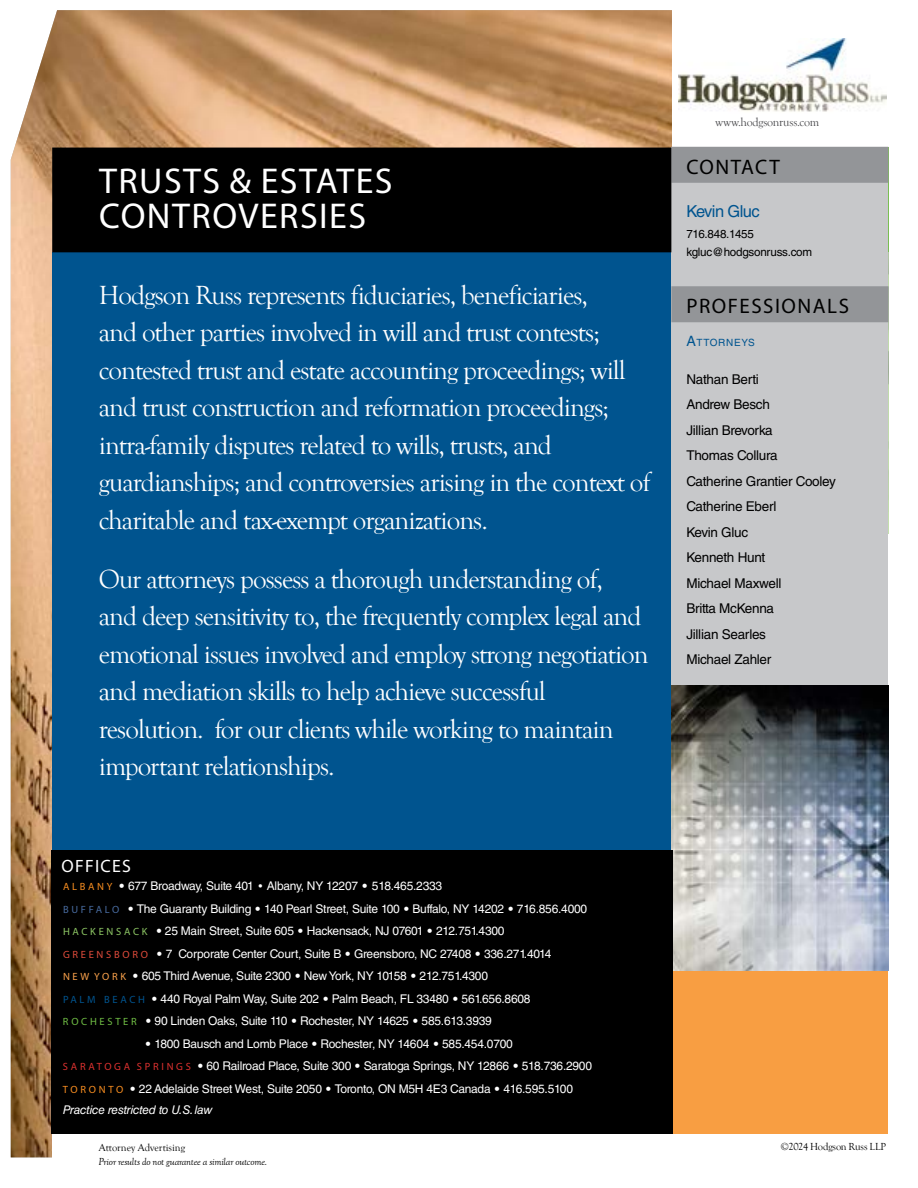
<style>
.page{position:relative;width:918px;height:1188px;background:#fff}
.page>*{position:absolute;margin:0;border:0;box-sizing:border-box;transform-origin:0 0}
.t1{font:36px/34.5px "Myriad Pro";letter-spacing:.04em;color:#fff}
.t2{font:27px/37.5px "Goudy Old Style T";letter-spacing:-.035em;color:#fff}
.t3{font:21px "Myriad Pro";letter-spacing:.07em;color:#000}
.t4{font:17.85px "Myriad Pro";letter-spacing:.07em;color:#fff}
.t5{font:16.5px "Helvetica LT Std";letter-spacing:-.035em;color:#00548f}
.t6{font:13.5px/25.5px "Helvetica LT Std";letter-spacing:-.02em;color:#000}
.t7{font:12px/22.5px "Helvetica LT Std";letter-spacing:-.02em;color:#fff}
.t8{font:italic 12px "Helvetica LT Std";letter-spacing:-.02em;color:#fff}
.t9{font:12px "Goudy Old Style T";letter-spacing:-.015em;color:#4a4a4d}
.t10{font:11.7px/18px "Helvetica LT Std";letter-spacing:-.02em;color:#000}
.t11{font:italic 10.5px "Goudy Old Style T";letter-spacing:-.015em;color:#000}
.t12{font:10.5px "Goudy Old Style T";letter-spacing:-.005em;color:#000}
.t13{font:10.05px "Helvetica LT Std";letter-spacing:.07em;color:#00548f}
.s1{font-family:"Myriad Pro";font-size:10.5px;color:#f78d20}
.s2{font-family:"Goudy Std"}
.s3{font-family:"Goudy Old Style T"}
.s4{font-family:"Myriad Pro";font-size:10.5px;color:#476a9e}
.s5{font-family:"Myriad Pro";font-size:10.5px;color:#8dc664}
.s6{font-family:"Myriad Pro";font-size:10.5px;color:#de4b3b}
.s7{font-family:"Myriad Pro";font-size:10.5px;color:#f9a14b}
.s8{font-family:"Myriad Pro";font-size:10.5px;color:#00548f}
.s9{font-family:"Myriad Pro";font-size:10.5px;color:#6fbc44}
.s10{font-family:"Myriad Pro";font-size:10.5px;color:#db312f}
.s11{font-size:14.25px}
</style>
<div class="page">
<img style="left:11px;top:10px;width:661px;height:1147px">
<div style="left:52px;top:572px;width:856px;height:606px;background:#fff"></div>
<div style="left:52px;top:252px;width:620px;height:631px;background:#00548f"></div>
<div style="left:671px;top:148px;width:217px;height:569px;background:#c7c8ca"></div>
<div style="left:671px;top:147px;width:217px;height:36px;background:#939598"></div>
<div style="left:671px;top:286px;width:217px;height:36px;background:#939598"></div>
<div style="left:671px;top:883px;width:217px;height:251px;background:#f89e42"></div>
<img style="left:679px;top:39px;width:207px;height:73px">
<img style="left:671px;top:686px;width:217px;height:284px">
<div style="left:53px;top:148px;width:618px;height:104px;background:#000"></div>
<div style="left:51px;top:851px;width:621px;height:283px;background:#000"></div>
<h1 class="t1" style="left:99px;top:163px;width:295px">TRUSTS &amp; ESTATES<br>CONTROVERSIES</h1>
<p class="t2" style="left:99px;top:277px;width:553px">Hodgson Russ represents fiduciaries, beneficiaries,<br>and other parties involved in will and trust contests; contested trust and estate accounting proceedings; will and trust construction and reformation proceedings; intra-family disputes related to wills, trusts, and guardianships; and controversies arising in the context of charitable and tax-exempt organizations.</p>
<p class="t2" style="left:99px;top:561px;width:551px">Our attorneys possess a thorough understanding of,<br>and deep sensitivity to, the frequently complex legal and emotional issues involved and employ strong negotiation and mediation skills to help achieve successful resolution. for our clients while working to maintain important relationships.</p>
<h3 class="t4" style="left:62px;top:855px;width:71px">OFFICES</h3>
<p class="t7" style="left:63px;top:875px;width:526px"><span class="s1">A L B A N Y</span> <span class="s2">•</span> 677 Broadway, Suite 401 <span class="s3">•</span> Albany, NY 12207 <span class="s2">•</span> 518.465.2333<br><span class="s4">B U F F A L O</span> <span class="s2">•</span> The Guaranty Building <span class="s2">•</span> 140 Pearl Street, Suite 100 <span class="s2">•</span> Buffalo, NY 14202 <span class="s2">•</span> 716.856.4000<br><span class="s5">H A C K E N S A C K</span> <span class="s2">•</span> 25 Main Street, Suite 605 <span class="s2">•</span> Hackensack, NJ 07601 <span class="s2">•</span> 212.751.4300<br><span class="s6">G R E E N S B O R O</span> <span class="s2">•</span> 7 Corporate Center Court, Suite B <span class="s2">•</span> Greensboro, NC 27408 <span class="s2">•</span> 336.271.4014<br><span class="s7">N E W Y O R K</span> <span class="s2">•</span> 605 Third Avenue, Suite 2300 <span class="s2">•</span> New York, NY 10158 <span class="s2">•</span> 212.751.4300<br><span class="s8">P A L M B E A C H</span> <span class="s2">•</span> 440 Royal Palm Way, Suite 202 <span class="s2">•</span> Palm Beach, FL 33480 <span class="s2">•</span> 561.656.8608<br><span class="s9">R O C H E S T E R</span> <span class="s2">•</span> 90 Linden Oaks, Suite 110 <span class="s2">•</span> Rochester, NY 14625 <span class="s2">•</span> 585.613.3939</p>
<p class="t7" style="left:63px;top:1032px;width:531px;text-indent:82px"><span class="s2">•</span> 1800 Bausch and Lomb Place <span class="s2">•</span> Rochester, NY 14604 <span class="s2">•</span> 585.454.0700<br><span class="s10">S A R A T O G A S P R I N G S</span> <span class="s2">•</span> 60 Railroad Place, Suite 300 <span class="s2">•</span> Saratoga Springs, NY 12866 <span class="s2">•</span> 518.736.2900<br><span class="s1">T O R O N T O</span> <span class="s2">•</span> 22 Adelaide Street West, Suite 2050 <span class="s2">•</span> Toronto, ON M5H 4E3 Canada <span class="s2">•</span> 416.595.5100</p>
<p class="t8" style="left:63px;top:1102px;width:151px">Practice restricted to U.S. law</p>
<p class="t12" style="left:99px;top:1142px;width:88px">Attorney Advertising</p>
<p class="t11" style="left:98px;top:1156px;width:170px">Prior results do not guarantee a similar outcome.</p>
<p class="t9" style="left:716px;top:115px;width:105px">www.hodgsonruss.com</p>
<h3 class="t3" style="left:686px;top:154px;width:95px">CONTACT</h3>
<h3 class="t5" style="left:686px;top:202px;width:75px">Kevin Gluc</h3>
<p class="t10" style="left:686px;top:225px;width:127px">716.848.1455 kgluc@hodgsonruss.com</p>
<h3 class="t3" style="left:686px;top:293px;width:164px">PROFESSIONALS</h3>
<p class="t13" style="left:686px;top:337px;width:70px"><span class="s11">A</span>TTORNEYS</p>
<p class="t6" style="left:686px;top:366px;width:151px">Nathan Berti<br>Andrew Besch<br>Jillian Brevorka<br>Thomas Collura<br>Catherine Grantier Cooley<br>Catherine Eberl<br>Kevin Gluc<br>Kenneth Hunt<br>Michael Maxwell<br>Britta McKenna<br>Jillian Searles<br>Michael Zahler</p>
<p class="t12" style="left:781px;top:1141px;width:107px">©2024 Hodgson Russ LLP</p>
</div>
